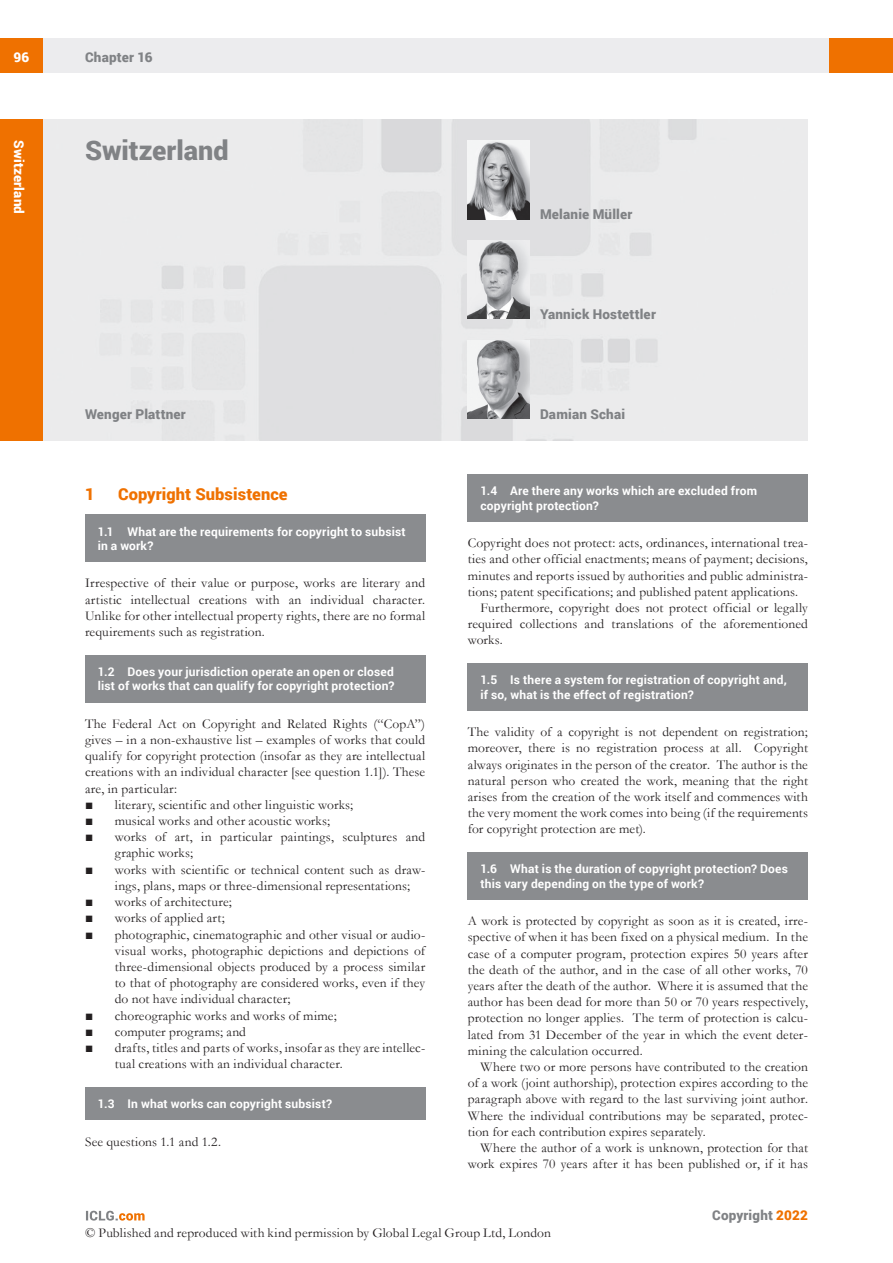
<style>
.page{position:relative;width:893px;height:1263px;background:#fff}
.page>*{position:absolute;margin:0;border:0;box-sizing:border-box;transform-origin:0 0}
.t1{font:900 27px "Roboto";color:#808285}
.MS_Heading{font:900 16.5px "Roboto";letter-spacing:.005em;color:#ef7100}
.MS_Body_Text_-_First{font:13.5px/16.2px "Garamond";letter-spacing:.01em;color:#231f20;text-align:justify}
.MS_-_Bullets_1{font:13.5px/16.2px "Garamond";letter-spacing:.01em;color:#231f20}
.MS_Body_Text_-_Secon{font:13.5px/16.2px "Garamond";letter-spacing:.01em;color:#231f20;text-align:justify}
.t2{font:900 13.5px "Roboto";letter-spacing:.015em;color:#808285}
.t3{font:900 13.5px "Roboto";letter-spacing:.015em;color:#fff}
.MS_-_Question{font:700 12px/14.4px "Roboto";letter-spacing:.015em;color:#fff}
.MS_-_Question_follow{font:700 12px/14.4px "Roboto";letter-spacing:.015em;color:#fff}
.s1{color:#ef7100}
</style>
<div class="page">
<div style="left:43px;top:38px;width:786px;height:34px;background:#ececee"></div>
<div style="left:0;top:38px;width:43px;height:34px;background:#ef7100"></div>
<div style="left:829px;top:38px;width:64px;height:34px;background:#ef7100"></div>
<svg style="left:86px;top:1211px;width:59px;height:9px"></svg>
<img style="left:43px;top:119px;width:765px;height:321px">
<div style="left:0;top:119px;width:43px;height:321px;background:#ef7100"></div>
<img style="left:468px;top:240px;width:61px;height:79px">
<img style="left:468px;top:340px;width:61px;height:79px">
<img style="left:468px;top:140px;width:61px;height:79px">
<div style="left:468px;top:474px;width:340px;height:47px;background:#8a8c8f"></div>
<div style="left:468px;top:663px;width:340px;height:47px;background:#8a8c8f"></div>
<div style="left:468px;top:852px;width:340px;height:47px;background:#8a8c8f"></div>
<div style="left:85px;top:514px;width:340px;height:48px;background:#8a8c8f"></div>
<div style="left:85px;top:655px;width:340px;height:47px;background:#8a8c8f"></div>
<div style="left:85px;top:1087px;width:340px;height:33px;background:#8a8c8f"></div>
<p class="t3" style="left:13px;top:48px;width:17px">96</p>
<p class="t2" style="left:85px;top:48px;width:69px">Chapter 16</p>
<p class="t3" style="left:29px;top:140px;width:75px;rotate:90deg">Switzerland</p>
<h1 class="t1" style="left:85px;top:131px;width:145px">Switzerland</h1>
<p class="t2" style="left:85px;top:404px;width:102px">Wenger Plattner</p>
<p class="MS_Heading" style="left:85px;top:482px;width:11px">1</p>
<p class="MS_Heading" style="left:118px;top:482px;width:171px">Copyright Subsistence</p>
<p class="MS_-_Question_follow" style="left:98px;top:524px;width:310px">1.1 What are the requirements for copyright to subsist in a work?</p>
<p class="MS_Body_Text_-_First" style="left:85px;top:575px;width:342px">Irrespective of their value or purpose, works are literary and artistic intellectual creations with an individual character.<br>Unlike for other intellectual property rights, there are no formal requirements such as registration.</p>
<p class="MS_-_Question" style="left:98px;top:664px;width:298px">1.2 Does your jurisdiction operate an open or closed list of works that can qualify for copyright protection?</p>
<p class="MS_Body_Text_-_First" style="left:85px;top:715px;width:342px">The Federal Act on Copyright and Related Rights (“CopA”) gives – in a non-exhaustive list – examples of works that could qualify for copyright protection (insofar as they are intellectual creations with an individual character [see question 1.1]). These are, in particular:</p>
<p class="MS_-_Bullets_1" style="left:85px;top:796px;width:270px">■ literary, scientific and other linguistic works;</p>
<p class="MS_-_Bullets_1" style="left:85px;top:812px;width:247px">■ musical works and other acoustic works;</p>
<p class="MS_-_Bullets_1" style="left:115px;top:828px;width:312px;text-indent:-30px">■ works of art, in particular paintings, sculptures and graphic works;</p>
<p class="MS_-_Bullets_1" style="left:115px;top:861px;width:312px;text-indent:-30px">■ works with scientific or technical content such as draw&shy;ings, plans, maps or three-dimensional representations;</p>
<p class="MS_-_Bullets_1" style="left:85px;top:893px;width:148px">■ works of architecture;</p>
<p class="MS_-_Bullets_1" style="left:85px;top:909px;width:141px">■ works of applied art;</p>
<p class="MS_-_Bullets_1" style="left:115px;top:926px;width:312px;text-align:justify;text-indent:-30px">■ photographic, cinematographic and other visual or audio&shy;visual works, photographic depictions and depictions of three-dimensional objects produced by a process similar to that of photography are considered works, even if they do not have individual character;</p>
<p class="MS_-_Bullets_1" style="left:85px;top:1007px;width:253px">■ choreographic works and works of mime;</p>
<p class="MS_-_Bullets_1" style="left:85px;top:1023px;width:163px">■ computer programs; and</p>
<p class="MS_-_Bullets_1" style="left:115px;top:1039px;width:312px;text-indent:-30px">■ drafts, titles and parts of works, insofar as they are intellec&shy;tual creations with an individual character.</p>
<p class="MS_-_Question" style="left:98px;top:1096px;width:236px">1.3 In what works can copyright subsist?</p>
<p class="MS_Body_Text_-_First" style="left:85px;top:1133px;width:138px">See questions 1.1 and 1.2.</p>
<p class="t2" style="left:540px;top:205px;width:94px">Melanie Müller</p>
<p class="t2" style="left:540px;top:305px;width:117px">Yannick Hostettler</p>
<p class="t2" style="left:540px;top:404px;width:87px">Damian Schai</p>
<p class="MS_-_Question" style="left:480px;top:483px;width:278px">1.4 Are there any works which are excluded from copyright protection?</p>
<p class="MS_Body_Text_-_First" style="left:468px;top:534px;width:342px">Copyright does not protect: acts, ordinances, international trea&shy;ties and other official enactments; means of payment; decisions, minutes and reports issued by authorities and public administra&shy;tions; patent specifications; and published patent applications.</p>
<p class="MS_Body_Text_-_Secon" style="left:468px;top:599px;width:342px;text-indent:13px">Furthermore, copyright does not protect official or legally required collections and translations of the aforementioned works.</p>
<p class="MS_-_Question" style="left:480px;top:672px;width:308px">1.5 Is there a system for registration of copyright and, if so, what is the effect of registration?</p>
<p class="MS_Body_Text_-_First" style="left:468px;top:723px;width:342px">The validity of a copyright is not dependent on registration; moreover, there is no registration process at all. Copyright always originates in the person of the creator. The author is the natural person who created the work, meaning that the right arises from the creation of the work itself and commences with the very moment the work comes into being (if the requirements for copyright protection are met).</p>
<p class="MS_-_Question" style="left:480px;top:861px;width:309px">1.6 What is the duration of copyright protection? Does this vary depending on the type of work?</p>
<p class="MS_Body_Text_-_First" style="left:468px;top:912px;width:342px">A work is protected by copyright as soon as it is created, irre&shy;spective of when it has been fixed on a physical medium. In the case of a computer program, protection expires 50 years after the death of the author, and in the case of all other works, 70 years after the death of the author. Where it is assumed that the author has been dead for more than 50 or 70 years respectively, protection no longer applies. The term of protection is calcu&shy;lated from 31 December of the year in which the event deter&shy;mining the calculation occurred.</p>
<p class="MS_Body_Text_-_Secon" style="left:468px;top:1058px;width:342px;text-indent:13px">Where two or more persons have contributed to the creation of a work (joint authorship), protection expires according to the paragraph above with regard to the last surviving joint author.<br>Where the individual contributions may be separated, protec&shy;tion for each contribution expires separately.</p>
<p class="MS_Body_Text_-_Secon" style="left:468px;top:1139px;width:342px;text-align:right">Where the author of a work is unknown, protection for that work expires 70 years after it has been published or, if it has</p>
<p class="t2" style="left:712px;top:1206px;width:97px">Copyright <span class="s1">2022</span></p>
<p class="MS_Body_Text_-_First" style="left:85px;top:1225px;width:467px">© Published and reproduced with kind permission by Global Legal Group Ltd, London</p>
</div>
